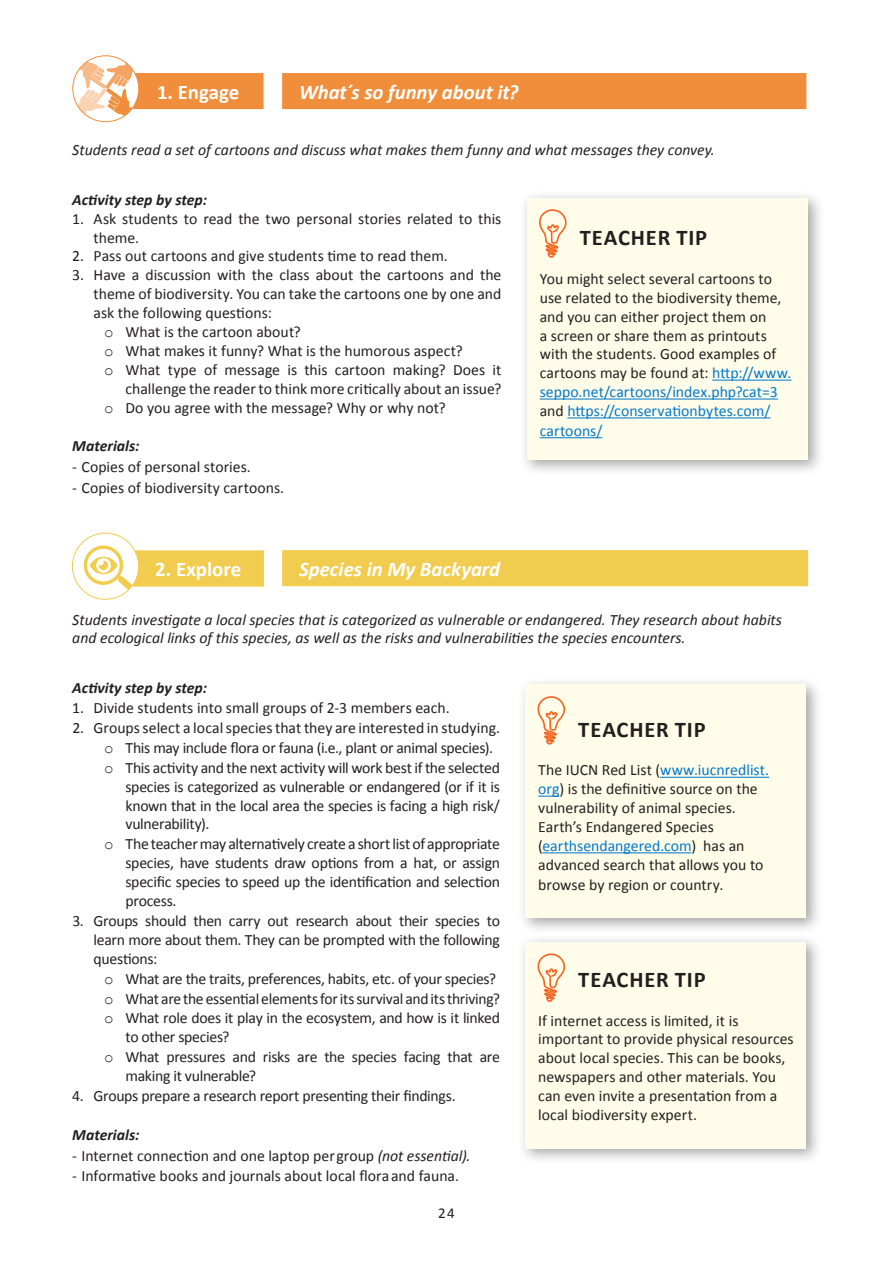
<style>
.page{position:relative;width:893px;height:1263px;background:#fff}
.page>*{position:absolute;margin:0;border:0;box-sizing:border-box;transform-origin:0 0}
.t1{font:700 22.5px "Calibri";letter-spacing:.04em;color:#231f20}
.t2{font:italic 700 20.85px "Calibri";color:#fff}
.t3{font:700 20.85px "Calibri";color:#fff}
.t4{font:15.75px/19px "Calibri";color:#231f20}
.t5{font:15.75px "Calibri";letter-spacing:-.02em;color:#231f20}
.t6{font:italic 15.75px/18.9px "Calibri";color:#231f20}
.t7{font:italic 700 15.75px "Calibri";color:#231f20}
.t8{font:15px "Calibri";color:#231f20}
.s1{font-family:"Courier New"}
.s2{color:#0079cd}
.s3{font-style:italic}
</style>
<div class="page">
<div style="left:132px;top:72px;width:132px;height:38px;background:#f18e3b"></div>
<div style="left:131px;top:72px;width:134px;height:39px;border:2px solid #fff"></div>
<svg style="left:74px;top:58px;width:63px;height:61px"></svg>
<div style="left:72px;top:55px;width:67px;height:67px;border:1px solid #f18e3b;border-radius:50%"></div>
<div style="left:519px;top:190px;width:306px;height:286px;background:#231f20;opacity:.4"></div>
<div style="left:527px;top:198px;width:281px;height:261px;background:#fffde9"></div>
<hr style="left:712px;top:380px;width:79px;height:1px;background:#0079cd">
<hr style="left:540px;top:398px;width:238px;height:2px;background:#0079cd">
<hr style="left:567px;top:417px;width:203px;height:1px;background:#0079cd">
<hr style="left:540px;top:437px;width:62px;height:1px;background:#0079cd">
<div style="left:518px;top:677px;width:305px;height:257px;background:#231f20;opacity:.4"></div>
<div style="left:525px;top:685px;width:281px;height:233px;background:#fffde9"></div>
<hr style="left:660px;top:777px;width:109px;height:1px;background:#0079cd">
<svg style="left:538px;top:796px;width:21px;height:1px"></svg>
<hr style="left:542px;top:852px;width:149px;height:1px;background:#0079cd">
<svg style="left:539px;top:209px;width:28px;height:49px"></svg>
<svg style="left:537px;top:696px;width:28px;height:49px"></svg>
<div style="left:281px;top:72px;width:526px;height:38px;background:#f18e3b"></div>
<div style="left:281px;top:72px;width:527px;height:39px;border:2px solid #fff"></div>
<div style="left:132px;top:550px;width:133px;height:37px;background:#f2cc4f"></div>
<div style="left:131px;top:549px;width:134px;height:39px;border:2px solid #fff"></div>
<svg style="left:81px;top:543px;width:58px;height:53px"></svg>
<div style="left:72px;top:533px;width:67px;height:67px;border:1px solid #f2cc4f;border-radius:50%"></div>
<div style="left:281px;top:549px;width:528px;height:38px;background:#f2cc4f"></div>
<div style="left:281px;top:549px;width:529px;height:39px;border:2px solid #fff"></div>
<div style="left:518px;top:934px;width:305px;height:231px;background:#231f20;opacity:.4"></div>
<div style="left:525px;top:942px;width:281px;height:206px;background:#fffde9"></div>
<svg style="left:537px;top:953px;width:28px;height:49px"></svg>
<h2 class="t3" style="left:157px;top:79px;width:84px">1. Engage</h2>
<h2 class="t2" style="left:299px;top:79px;width:221px">What´s so funny about it?</h2>
<p class="t6" style="left:72px;top:140px;width:644px">Students read a set of cartoons and discuss what makes them funny and what messages they convey.</p>
<p class="t7" style="left:72px;top:189px;width:136px">Activity step by step:</p>
<p class="t4" style="left:94px;top:209px;width:409px;text-indent:-21px">1. Ask students to read the two personal stories related to this theme.</p>
<p class="t4" style="left:72px;top:247px;width:377px">2. Pass out cartoons and give students time to read them.</p>
<p class="t4" style="left:72px;top:266px;width:431px">3. Have a discussion with the class about the cartoons and the</p>
<p class="t4" style="left:94px;top:285px;width:409px">theme of biodiversity. You can take the cartoons one by one and</p>
<p class="t4" style="left:94px;top:303px;width:180px">ask the following questions:</p>
<p class="t4" style="left:104px;top:322px;width:198px"><span class="s1">o</span> What is the cartoon about?</p>
<p class="t4" style="left:104px;top:341px;width:360px"><span class="s1">o</span> What makes it funny? What is the humorous aspect?</p>
<p class="t4" style="left:104px;top:360px;width:399px"><span class="s1">o</span> What type of message is this cartoon making? Does it</p>
<p class="t4" style="left:125px;top:379px;width:377px">challenge the reader to think more critically about an issue?</p>
<p class="t4" style="left:104px;top:398px;width:343px"><span class="s1">o</span> Do you agree with the message? Why or why not?</p>
<p class="t7" style="left:72px;top:435px;width:69px">Materials:</p>
<p class="t4" style="left:72px;top:457px;width:180px">- Copies of personal stories.</p>
<p class="t4" style="left:72px;top:478px;width:213px">- Copies of biodiversity cartoons.</p>
<h1 class="t1" style="left:580px;top:223px;width:129px">TEACHER TIP</h1>
<p class="t4" style="left:540px;top:269px;width:253px">You might select several cartoons to use related to the biodiversity theme, and you can either project them on<br>a screen or share them as printouts with the students. Good examples of cartoons may be found at: <span class="s2">http://www. seppo.net/cartoons/index.php?cat=3 </span>and <span class="s2">https://conservationbytes.com/ cartoons/</span></p>
<h2 class="t3" style="left:155px;top:556px;width:88px">2. Explore</h2>
<h2 class="t2" style="left:299px;top:556px;width:202px">Species in My Backyard</h2>
<p class="t6" style="left:72px;top:609px;width:711px">Students investigate a local species that is categorized as vulnerable or endangered. They research about habits and ecological links of this species, as well as the risks and vulnerabilities the species encounters.</p>
<p class="t7" style="left:72px;top:678px;width:136px">Activity step by step:</p>
<p class="t4" style="left:72px;top:698px;width:379px">1. Divide students into small groups of 2-3 members each.</p>
<p class="t4" style="left:72px;top:718px;width:429px">2. Groups select a local species that they are interested in studying.</p>
<p class="t5" style="left:104px;top:738px;width:390px"><span class="s1">o</span> This may include flora or fauna (i.e., plant or animal species).</p>
<p class="t4" style="left:104px;top:758px;width:397px"><span class="s1">o</span> This activity and the next activity will work best if the selected</p>
<p class="t5" style="left:126px;top:776px;width:376px">species is categorized as vulnerable or endangered (or if it is</p>
<p class="t5" style="left:126px;top:795px;width:376px">known that in the local area the species is facing a high risk/</p>
<p class="t5" style="left:126px;top:814px;width:85px">vulnerability).</p>
<p class="t5" style="left:104px;top:834px;width:397px"><span class="s1">o</span> The teacher may alternatively create a short list of appropriate</p>
<p class="t5" style="left:126px;top:853px;width:376px">species, have students draw options from a hat, or assign</p>
<p class="t5" style="left:126px;top:872px;width:376px">specific species to speed up the identification and selection</p>
<p class="t5" style="left:126px;top:891px;width:53px">process.</p>
<p class="t4" style="left:94px;top:911px;width:408px;text-align:justify;text-indent:-21px">3. Groups should then carry out research about their species to learn more about them. They can be prompted with the following questions:</p>
<p class="t5" style="left:104px;top:968px;width:393px"><span class="s1">o</span> What are the traits, preferences, habits, etc. of your species?</p>
<p class="t5" style="left:104px;top:988px;width:397px"><span class="s1">o</span> What are the essential elements for its survival and its thriving?</p>
<p class="t5" style="left:104px;top:1008px;width:397px"><span class="s1">o</span> What role does it play in the ecosystem, and how is it linked</p>
<p class="t5" style="left:125px;top:1027px;width:105px">to other species?</p>
<p class="t5" style="left:104px;top:1047px;width:397px"><span class="s1">o</span> What pressures and risks are the species facing that are</p>
<p class="t5" style="left:125px;top:1066px;width:132px">making it vulnerable?</p>
<p class="t5" style="left:72px;top:1086px;width:385px">4. Groups prepare a research report presenting their findings.</p>
<p class="t7" style="left:72px;top:1124px;width:69px">Materials:</p>
<p class="t4" style="left:72px;top:1146px;width:400px">- Internet connection and one laptop per group <span class="s3">(not essential).</span></p>
<p class="t4" style="left:72px;top:1166px;width:388px">- Informative books and journals about local flora and fauna.</p>
<h1 class="t1" style="left:578px;top:715px;width:129px">TEACHER TIP</h1>
<p class="t4" style="left:538px;top:761px;width:232px">The IUCN Red List (<span class="s2">www.iucnredlist. org</span>) is the definitive source on the vulnerability of animal species.<br>Earth’s Endangered Species (<span class="s2">earthsendangered.com</span>) has an advanced search that allows you to browse by region or country.</p>
<h1 class="t1" style="left:578px;top:965px;width:129px">TEACHER TIP</h1>
<p class="t4" style="left:538px;top:1011px;width:257px">If internet access is limited, it is important to provide physical resources about local species. This can be books, newspapers and other materials. You can even invite a presentation from a local biodiversity expert.</p>
<p class="t8" style="left:438px;top:1204px;width:18px">24</p>
</div>
